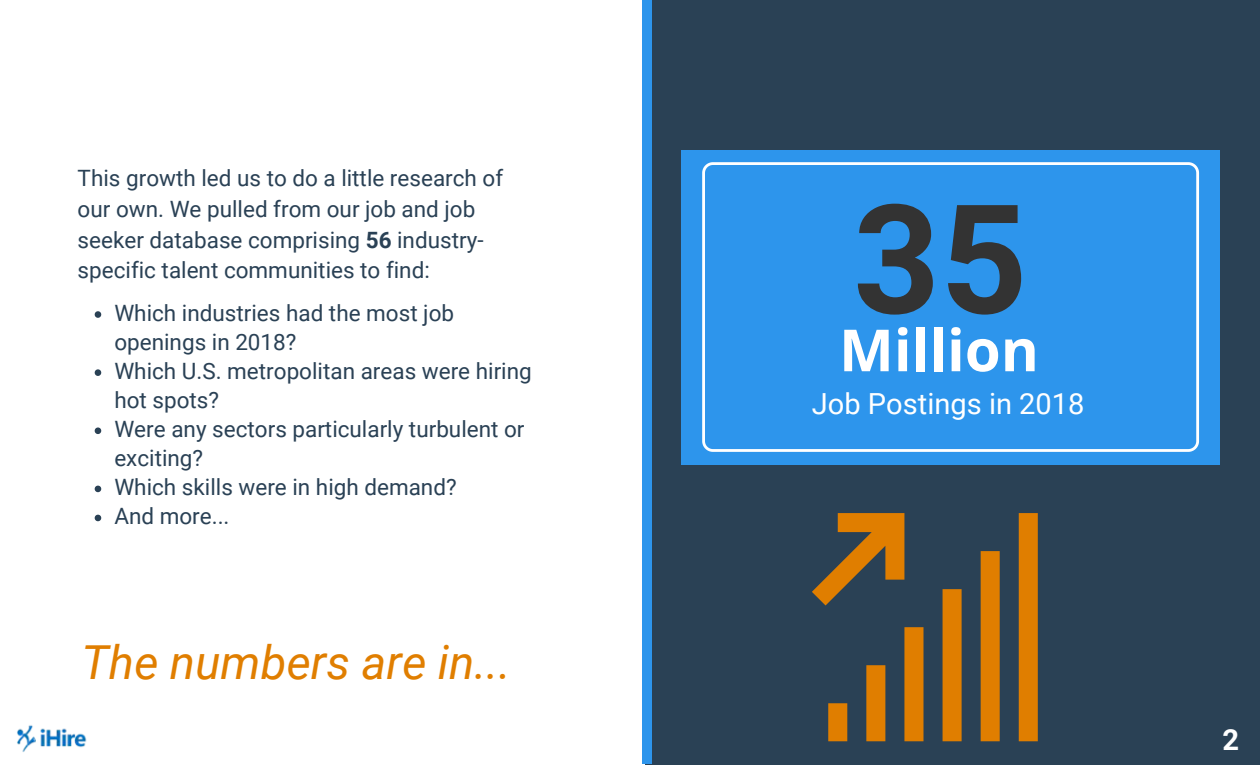
<style>
.page{position:relative;width:1260px;height:765px;background:#fff}
.page>*{position:absolute;margin:0;border:0;box-sizing:border-box;transform-origin:0 0}
.t1{font:700 151.88px "Roboto";color:#333}
.t2{font:700 58.12px "Open Sans";color:#fff}
.t3{font:italic 46.88px "Roboto";color:#e07e00}
.t4{font:29px "Roboto";color:#fff}
.t5{font:700 29px "Roboto";color:#fff}
.t6{font:22.5px/29px "Roboto";color:#2a4155}
.s1{font-weight:700}
</style>
<div class="page">
<div style="left:645px;top:0;width:615px;height:764px;background:#2a4155"></div>
<div style="left:642px;top:0;width:10px;height:764px;background:#2d95ec"></div>
<div style="left:682px;top:150px;width:538px;height:315px;background:#2d95ec"></div>
<svg style="left:702px;top:162px;width:497px;height:290px"></svg>
<svg style="left:812px;top:513px;width:226px;height:228px"></svg>
<svg style="left:95px;top:311px;width:6px;height:7px"></svg>
<svg style="left:95px;top:369px;width:6px;height:7px"></svg>
<svg style="left:95px;top:428px;width:6px;height:6px"></svg>
<svg style="left:95px;top:486px;width:6px;height:6px"></svg>
<svg style="left:95px;top:515px;width:6px;height:6px"></svg>
<img style="left:17px;top:725px;width:70px;height:27px">
<p class="t6" style="left:78px;top:161px;width:427px;line-height:31px">This growth led us to do a little research of our own. We pulled from our job and job seeker database comprising <span class="s1">56</span> industry&shy;specific talent communities to find:</p>
<p class="t6" style="left:114px;top:297px;width:419px">Which industries had the most job openings in 2018?<br>Which U.S. metropolitan areas were hiring hot spots?<br>Were any sectors particularly turbulent or exciting?<br>Which skills were in high demand?<br>And more...</p>
<h3 class="t3" style="left:82px;top:629px;width:431px">The numbers are in...</h3>
<h1 class="t1" style="left:853px;top:153px;width:176px">35</h1>
<h2 class="t2" style="left:839px;top:309px;width:201px">Million</h2>
<p class="t4" style="left:812px;top:384px;width:274px">Job Postings in 2018</p>
<p class="t5" style="left:1222px;top:719px;width:18px">2</p>
</div>
